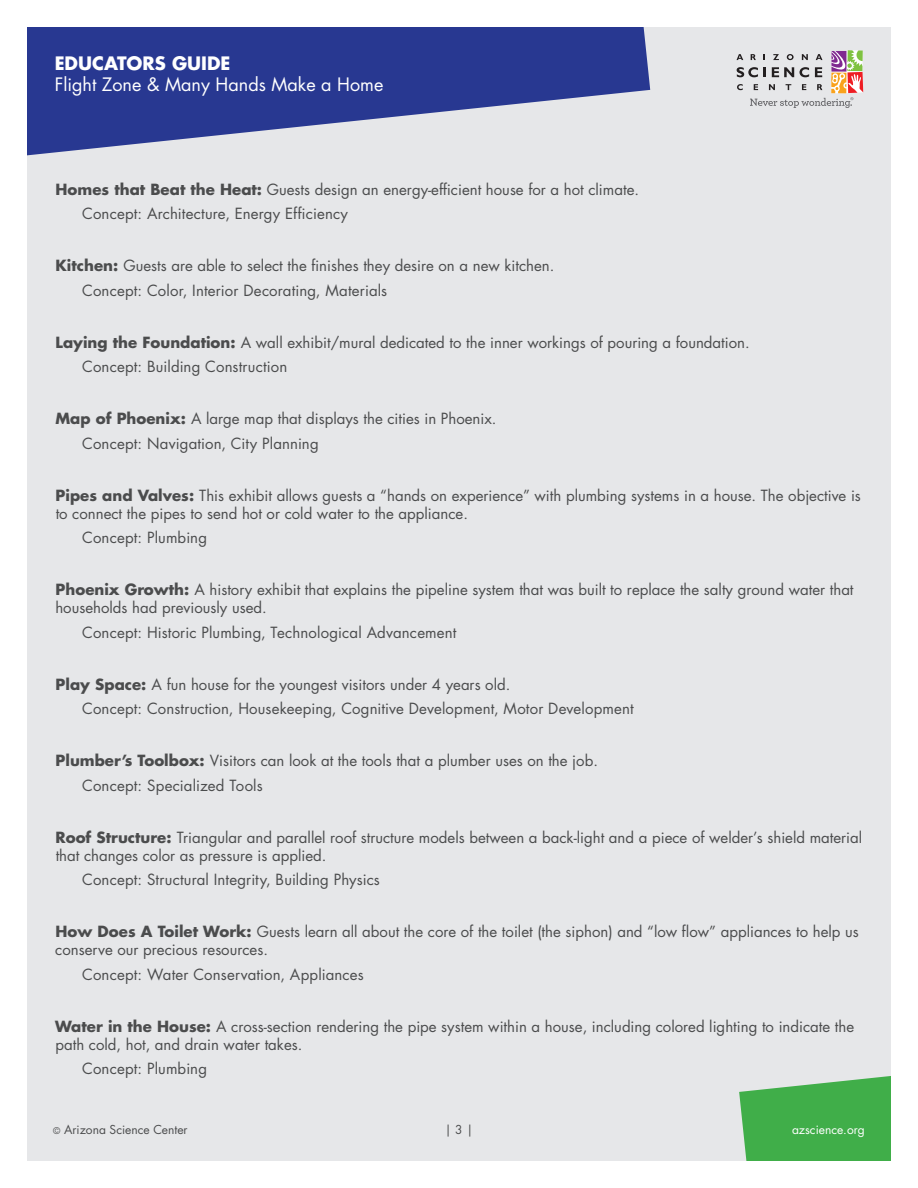
<style>
.page{position:relative;width:918px;height:1188px;background:#e6e7e9}
.page>*{position:absolute;margin:0;border:0;box-sizing:border-box;transform-origin:0 0}
.t1{font:18px "Futura Std";color:#fff}
.t2{font:700 18px "Futura Std";color:#fff}
.ASC_Subhead{font:15px/18px "Futura Std";color:#4b4c4d}
.ASC_Bullets_with_tab{font:15px "Futura Std";letter-spacing:.01em;color:#4b4c4d}
.t3{font:12px "Futura Std";color:#4b4c4d}
.t4{font:12px "Futura Std";color:#fff}
.s1{font-weight:700}
.s2{font-size:9px}
</style>
<div class="page">
<svg style="left:28px;top:28px;width:622px;height:128px;fill:#283891"></svg>
<svg style="left:739px;top:1076px;width:151px;height:84px;background:#53b45b"></svg>
<svg style="left:737px;top:50px;width:126px;height:58px"></svg>
<div style="left:0;top:0;width:918px;height:1188px;border:27px solid #fff"></div>
<p class="t2" style="left:55px;top:51px;width:177px">EDUCATORS GUIDE</p>
<p class="t1" style="left:55px;top:73px;width:330px">Flight Zone &amp; Many Hands Make a Home</p>
<p class="ASC_Subhead" style="left:56px;top:180px;width:585px"><span class="s1">Homes that Beat the Heat:</span> Guests design an energy-efficient house for a hot climate.</p>
<p class="ASC_Bullets_with_tab" style="left:82px;top:204px;width:267px">Concept: Architecture, Energy Efficiency</p>
<p class="ASC_Subhead" style="left:56px;top:257px;width:500px"><span class="s1">Kitchen:</span> Guests are able to select the finishes they desire on a new kitchen.</p>
<p class="ASC_Bullets_with_tab" style="left:82px;top:281px;width:307px">Concept: Color, Interior Decorating, Materials</p>
<p class="ASC_Subhead" style="left:56px;top:333px;width:696px"><span class="s1">Laying the Foundation:</span> A wall exhibit/mural dedicated to the inner workings of pouring a foundation.</p>
<p class="ASC_Bullets_with_tab" style="left:82px;top:357px;width:207px">Concept: Building Construction</p>
<p class="ASC_Subhead" style="left:55px;top:410px;width:443px"><span class="s1">Map of Phoenix:</span> A large map that displays the cities in Phoenix.</p>
<p class="ASC_Bullets_with_tab" style="left:82px;top:434px;width:238px">Concept: Navigation, City Planning</p>
<p class="ASC_Subhead" style="left:56px;top:486px;width:807px"><span class="s1">Pipes and Valves:</span> This exhibit allows guests a “hands on experience” with plumbing systems in a house. The objective is to connect the pipes to send hot or cold water to the appliance.</p>
<p class="ASC_Bullets_with_tab" style="left:82px;top:528px;width:126px">Concept: Plumbing</p>
<p class="ASC_Subhead" style="left:55px;top:581px;width:800px"><span class="s1">Phoenix Growth:</span> A history exhibit that explains the pipeline system that was built to replace the salty ground water that households had previously used.</p>
<p class="ASC_Bullets_with_tab" style="left:82px;top:623px;width:376px">Concept: Historic Plumbing, Technological Advancement</p>
<p class="ASC_Subhead" style="left:56px;top:675px;width:456px"><span class="s1">Play Space:</span> A fun house for the youngest visitors under 4 years old.</p>
<p class="ASC_Bullets_with_tab" style="left:82px;top:699px;width:553px">Concept: Construction, Housekeeping, Cognitive Development, Motor Development</p>
<p class="ASC_Subhead" style="left:56px;top:752px;width:544px"><span class="s1">Plumber’s Toolbox:</span> Visitors can look at the tools that a plumber uses on the job.</p>
<p class="ASC_Bullets_with_tab" style="left:82px;top:776px;width:182px">Concept: Specialized Tools</p>
<p class="ASC_Subhead" style="left:56px;top:828px;width:808px"><span class="s1">Roof Structure:</span> Triangular and parallel roof structure models between a back-light and a piece of welder’s shield material that changes color as pressure is applied.</p>
<p class="ASC_Bullets_with_tab" style="left:82px;top:870px;width:299px">Concept: Structural Integrity, Building Physics</p>
<p class="ASC_Subhead" style="left:55px;top:923px;width:805px"><span class="s1">How Does A Toilet Work:</span> Guests learn all about the core of the toilet (the siphon) and “low flow” appliances to help us conserve our precious resources.</p>
<p class="ASC_Bullets_with_tab" style="left:82px;top:965px;width:283px">Concept: Water Conservation, Appliances</p>
<p class="ASC_Subhead" style="left:55px;top:1017px;width:801px"><span class="s1">Water in the House:</span> A cross-section rendering the pipe system within a house, including colored lighting to indicate the path cold, hot, and drain water takes.</p>
<p class="ASC_Bullets_with_tab" style="left:82px;top:1059px;width:126px">Concept: Plumbing</p>
<p class="t3" style="left:53px;top:1122px;width:136px"><span class="s2">©</span> Arizona Science Center</p>
<p class="t3" style="left:445px;top:1122px;width:30px">| 3 |</p>
<p class="t4" style="left:792px;top:1122px;width:74px">azscience.org</p>
</div>
